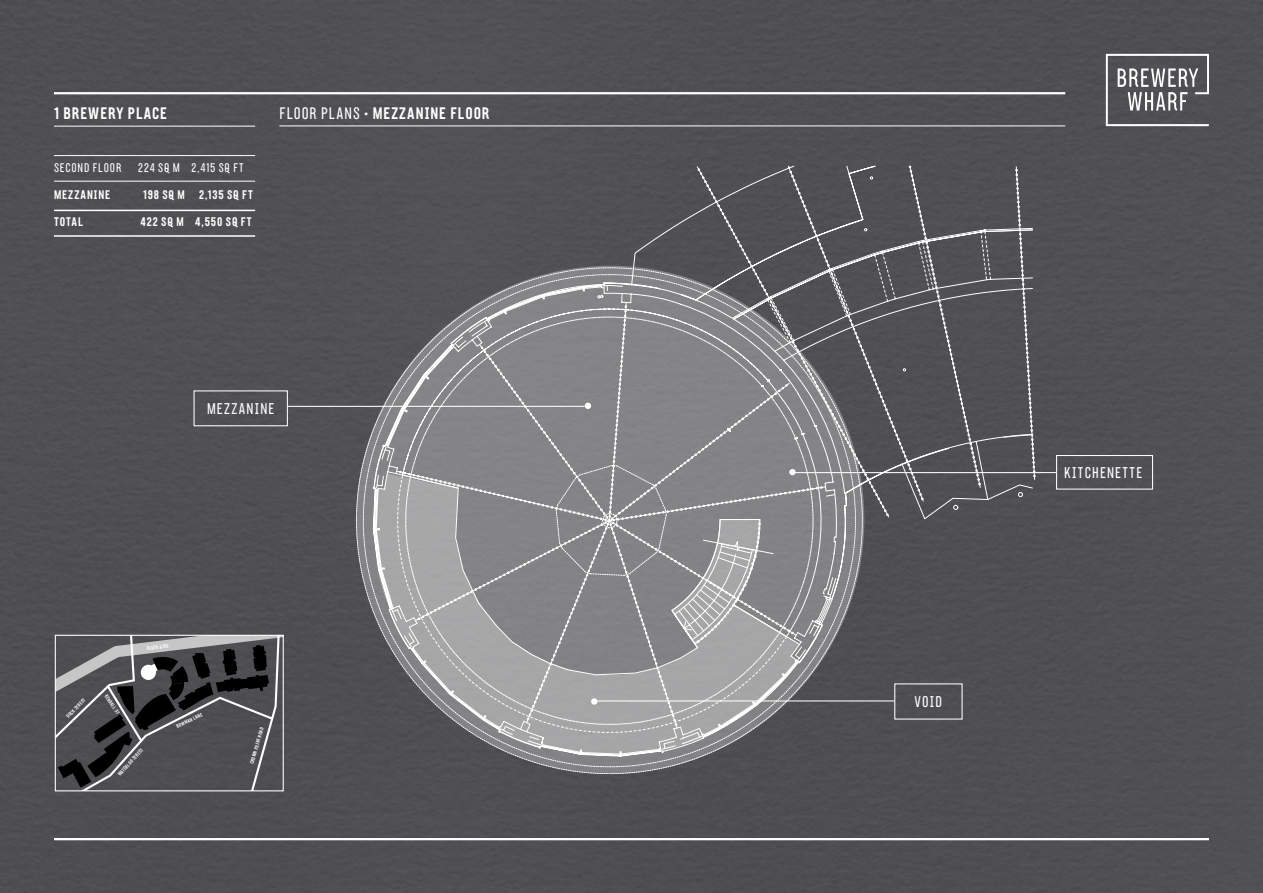
<style>
.page{position:relative;width:1263px;height:893px;background:#505054}
.page>*{position:absolute;margin:0;border:0;box-sizing:border-box;transform-origin:0 0}
.t1{font:700 18px "Interborough";letter-spacing:.06em;color:#fff}
.t2{font:16.8px "Interborough";letter-spacing:.075em;color:#fff}
.t3{font:700 13.5px "Interborough";letter-spacing:.07em;color:#fff}
.t4{font:13.5px "Interborough";letter-spacing:.065em;color:#fff}
.t5{font:700 5.7px "Interborough";color:#fff}
.s1{font-weight:400}
</style>
<div class="page">
<hr style="left:54px;top:92px;width:1011px;height:2px;background:#fff">
<hr style="left:54px;top:838px;width:1155px;height:2px;background:#fff">
<hr style="left:54px;top:126px;width:201px;height:1px;background:#fff">
<hr style="left:54px;top:155px;width:201px;height:1px;background:#fff">
<hr style="left:54px;top:181px;width:201px;height:1px;background:#fff">
<hr style="left:54px;top:210px;width:201px;height:1px;background:#fff">
<hr style="left:54px;top:235px;width:201px;height:2px;background:#fff">
<hr style="left:279px;top:126px;width:786px;height:1px;background:#fff">
<svg style="left:1106px;top:54px;width:103px;height:72px;background:#757578"></svg>
<svg style="left:57px;top:637px;width:225px;height:152px;background:#4f4f52"></svg>
<div style="left:55px;top:635px;width:229px;height:156px;border:1px solid #fff"></div>
<svg style="left:356px;top:274px;width:17px;height:360px;background:#646467"></svg>
<svg style="left:383px;top:756px;width:390px;height:18px;background:#646467"></svg>
<hr style="left:288px;top:406px;width:297px;height:1px;background:#fff">
<svg style="left:373px;top:166px;width:662px;height:587px;background:#66666a"></svg>
<div style="left:194px;top:390px;width:94px;height:36px;border:1px solid #fff"></div>
<hr style="left:597px;top:700px;width:297px;height:1px;background:#fff">
<svg style="left:368px;top:474px;width:432px;height:282px;background:#949496"></svg>
<div style="left:1056px;top:455px;width:97px;height:35px;border:1px solid #fff"></div>
<hr style="left:791px;top:472px;width:265px;height:1px;background:#fff">
<div style="left:789px;top:469px;width:7px;height:6px;background:#fff;border-radius:50%"></div>
<h1 class="t1" style="left:54px;top:102px;width:114px">1 BREWERY PLACE</h1>
<h1 class="t1" style="left:279px;top:102px;width:212px"><span class="s1">FLOOR PLANS •</span> MEZZANINE FLOOR</h1>
<h3 class="t4" style="left:54px;top:160px;width:69px">SECOND FLOOR</h3>
<h3 class="t4" style="left:138px;top:160px;width:107px">224 SQ M 2,415 SQ FT</h3>
<h3 class="t3" style="left:54px;top:186px;width:58px">MEZZANINE</h3>
<h3 class="t3" style="left:143px;top:186px;width:111px">198 SQ M 2,135 SQ FT</h3>
<h3 class="t3" style="left:54px;top:213px;width:30px">TOTAL</h3>
<h3 class="t3" style="left:140px;top:213px;width:113px">422 SQ M 4,550 SQ FT</h3>
<h2 class="t2" style="left:207px;top:398px;width:69px">MEZZANINE</h2>
<p class="t5" style="left:146px;top:645px;width:23px;rotate:-7deg">RIVER AIRE</p>
<p class="t5" style="left:65px;top:714px;width:26px;rotate:-46deg">DOCK STREET</p>
<p class="t5" style="left:109px;top:693px;width:24px;rotate:57deg">KENDALL ST</p>
<p class="t5" style="left:116px;top:773px;width:37px;rotate:-48deg">WATERLOO STREET</p>
<p class="t5" style="left:175px;top:723px;width:30px;rotate:-25deg">BOWMAN LANE</p>
<p class="t5" style="left:248px;top:763px;width:39px;rotate:-74deg">CROWN POINT ROAD</p>
<h2 class="t2" style="left:915px;top:691px;width:29px">VOID</h2>
<h2 class="t2" style="left:1064px;top:463px;width:80px">KITCHENETTE</h2>
</div>
